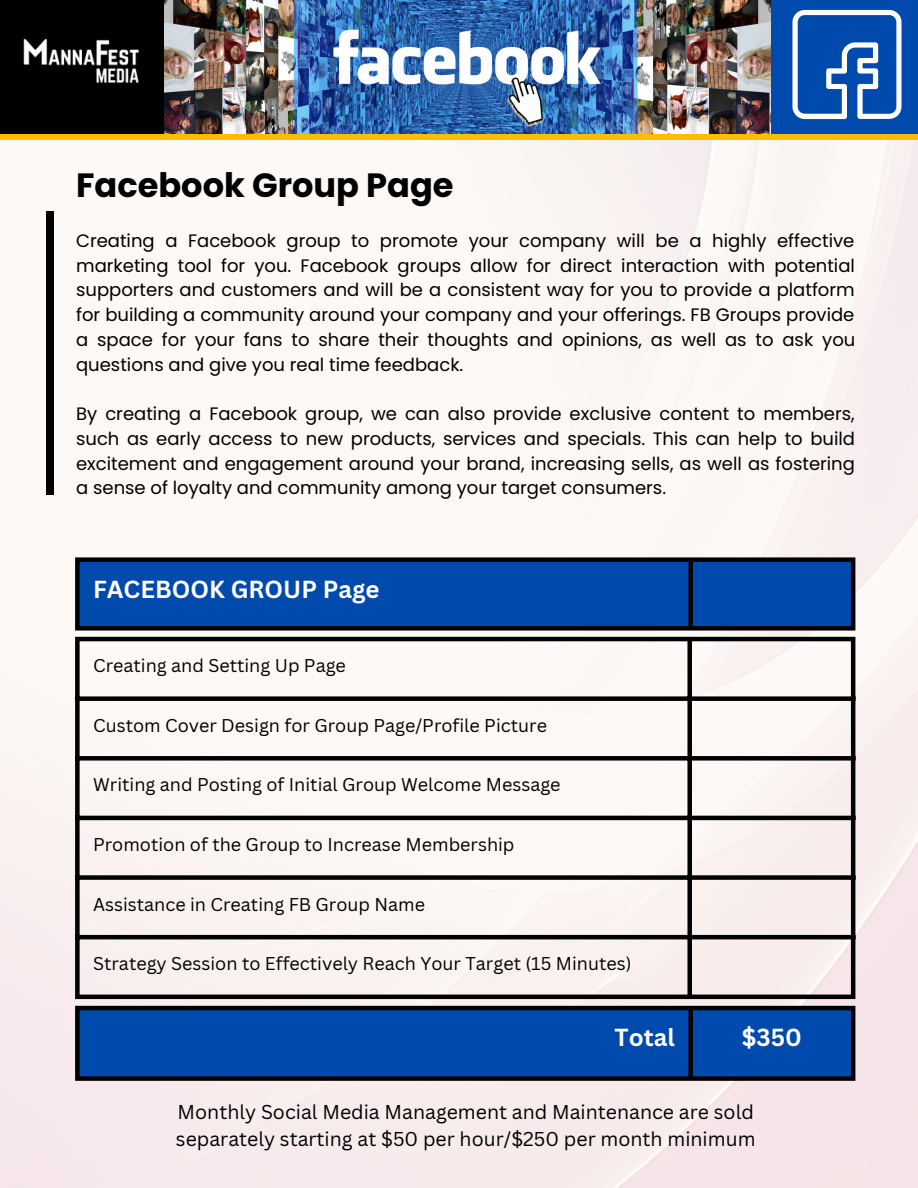
<style>
.page{position:relative;width:918px;height:1188px;background:#fff}
.page>*{position:absolute;margin:0;border:0;box-sizing:border-box;transform-origin:0 0}
.t1{font:700 33.6px "Poppins";color:#000}
.t2{font:700 24px "Canva Sans";color:#fff}
.t3{font:19.5px/27px "Canva Sans";color:#000}
.t4{font:18px/24.8px "Poppins";color:#000;text-align:justify}
.t5{font:18px "Canva Sans";color:#000}
</style>
<div class="page">
<img style="left:0;top:139px;width:918px;height:1049px">
<div style="left:46px;top:211px;width:8px;height:284px;background:#000"></div>
<div style="left:0;top:0;width:918px;height:139px;background:#ffbd02"></div>
<div style="left:0;top:0;width:918px;height:134px;background:#004aad"></div>
<svg style="left:792px;top:10px;width:110px;height:109px"></svg>
<img style="left:163px;top:0;width:608px;height:134px">
<div style="left:75px;top:641px;width:5px;height:354px;background:#000"></div>
<div style="left:687px;top:641px;width:5px;height:354px;background:#000"></div>
<hr style="left:851px;top:641px;width:4px;height:354px;background:#000">
<hr style="left:75px;top:637px;width:780px;height:4px;background:#000">
<div style="left:75px;top:696px;width:780px;height:5px;background:#000"></div>
<div style="left:75px;top:756px;width:780px;height:5px;background:#000"></div>
<hr style="left:75px;top:816px;width:780px;height:4px;background:#000">
<div style="left:75px;top:875px;width:780px;height:5px;background:#000"></div>
<hr style="left:75px;top:935px;width:780px;height:4px;background:#000">
<hr style="left:75px;top:995px;width:780px;height:4px;background:#000">
<div style="left:80px;top:562px;width:771px;height:64px;background:#004aad"></div>
<div style="left:75px;top:562px;width:5px;height:64px;background:#000"></div>
<div style="left:688px;top:562px;width:5px;height:64px;background:#000"></div>
<hr style="left:851px;top:562px;width:4px;height:64px;background:#000">
<div style="left:75px;top:557px;width:780px;height:5px;background:#000"></div>
<div style="left:75px;top:626px;width:780px;height:5px;background:#000"></div>
<div style="left:80px;top:1010px;width:771px;height:66px;background:#004aad"></div>
<div style="left:75px;top:1010px;width:5px;height:66px;background:#000"></div>
<div style="left:688px;top:1010px;width:5px;height:66px;background:#000"></div>
<hr style="left:851px;top:1010px;width:4px;height:66px;background:#000">
<hr style="left:75px;top:1006px;width:780px;height:4px;background:#000">
<div style="left:75px;top:1076px;width:780px;height:5px;background:#000"></div>
<img style="left:0;top:0;width:163px;height:134px">
<h1 class="t1" style="left:76px;top:162px;width:379px">Facebook Group Page</h1>
<p class="t4" style="left:76px;top:228px;width:781px">Creating a Facebook group to promote your company will be a highly effective marketing tool for you. Facebook groups allow for direct interaction with potential supporters and customers and will be a consistent way for you to provide a platform for building a community around your company and your offerings. FB Groups provide a space for your fans to share their thoughts and opinions, as well as to ask you questions and give you real time feedback.</p>
<p class="t4" style="left:76px;top:401px;width:780px">By creating a Facebook group, we can also provide exclusive content to members, such as early access to new products, services and specials. This can help to build excitement and engagement around your brand, increasing sells, as well as fostering a sense of loyalty and community among your target consumers.</p>
<h2 class="t2" style="left:93px;top:572px;width:288px">FACEBOOK GROUP Page</h2>
<p class="t5" style="left:93px;top:653px;width:254px">Creating and Setting Up Page</p>
<p class="t5" style="left:93px;top:713px;width:455px">Custom Cover Design for Group Page/Profile Picture</p>
<p class="t5" style="left:93px;top:772px;width:469px">Writing and Posting of Initial Group Welcome Message</p>
<p class="t5" style="left:93px;top:832px;width:423px">Promotion of the Group to Increase Membership</p>
<p class="t5" style="left:93px;top:891px;width:333px">Assistance in Creating FB Group Name</p>
<p class="t5" style="left:93px;top:951px;width:540px">Strategy Session to Effectively Reach Your Target (15 Minutes)</p>
<h2 class="t2" style="left:615px;top:1021px;width:62px">Total</h2>
<h2 class="t2" style="left:742px;top:1021px;width:62px">$350</h2>
<p class="t3" style="left:176px;top:1098px;width:581px">Monthly Social Media Management and Maintenance are sold separately starting at $50 per hour/$250 per month minimum</p>
</div>
